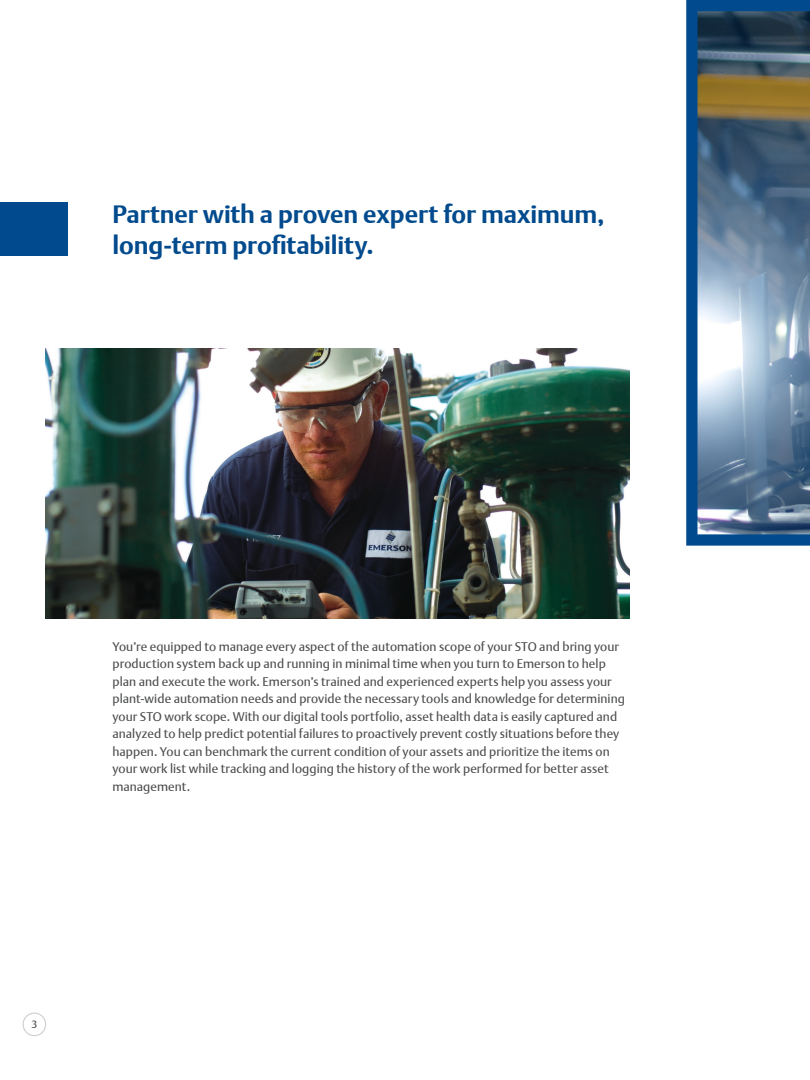
<style>
.page{position:relative;width:810px;height:1080px;background:#fff}
.page>*{position:absolute;margin:0;border:0;box-sizing:border-box;transform-origin:0 0}
.t1{font:700 25px/31.2px "DTL Argo T";letter-spacing:-.005em;color:#004a8d}
.t2{font:12.5px/17.5px "DTL Argo T";letter-spacing:.005em;color:#4b4c4d}
.t3{font:10.62px "DTL Argo T";color:#4b4c4d}
</style>
<div class="page">
<div style="left:22px;top:1012px;width:24px;height:24px;border:1px solid #d1d2d4;border-radius:50%"></div>
<div style="left:0;top:202px;width:68px;height:54px;background:#004a8d"></div>
<img style="left:45px;top:349px;width:585px;height:270px">
<svg style="left:686px;top:0;width:124px;height:546px"></svg>
<p class="t1" style="left:112px;top:198px;width:493px">Partner with a proven expert for maximum, long-term profitability.</p>
<p class="t2" style="left:112px;top:638px;width:514px">You’re equipped to manage every aspect of the automation scope of your STO and bring your production system back up and running in minimal time when you turn to Emerson to help plan and execute the work. Emerson’s trained and experienced experts help you assess your plant-wide automation needs and provide the necessary tools and knowledge for determining your STO work scope. With our digital tools portfolio, asset health data is easily captured and analyzed to help predict potential failures to proactively prevent costly situations before they happen. You can benchmark the current condition of your assets and prioritize the items on your work list while tracking and logging the history of the work performed for better asset management.</p>
<p class="t3" style="left:31px;top:1018px;width:7px">3</p>
</div>
